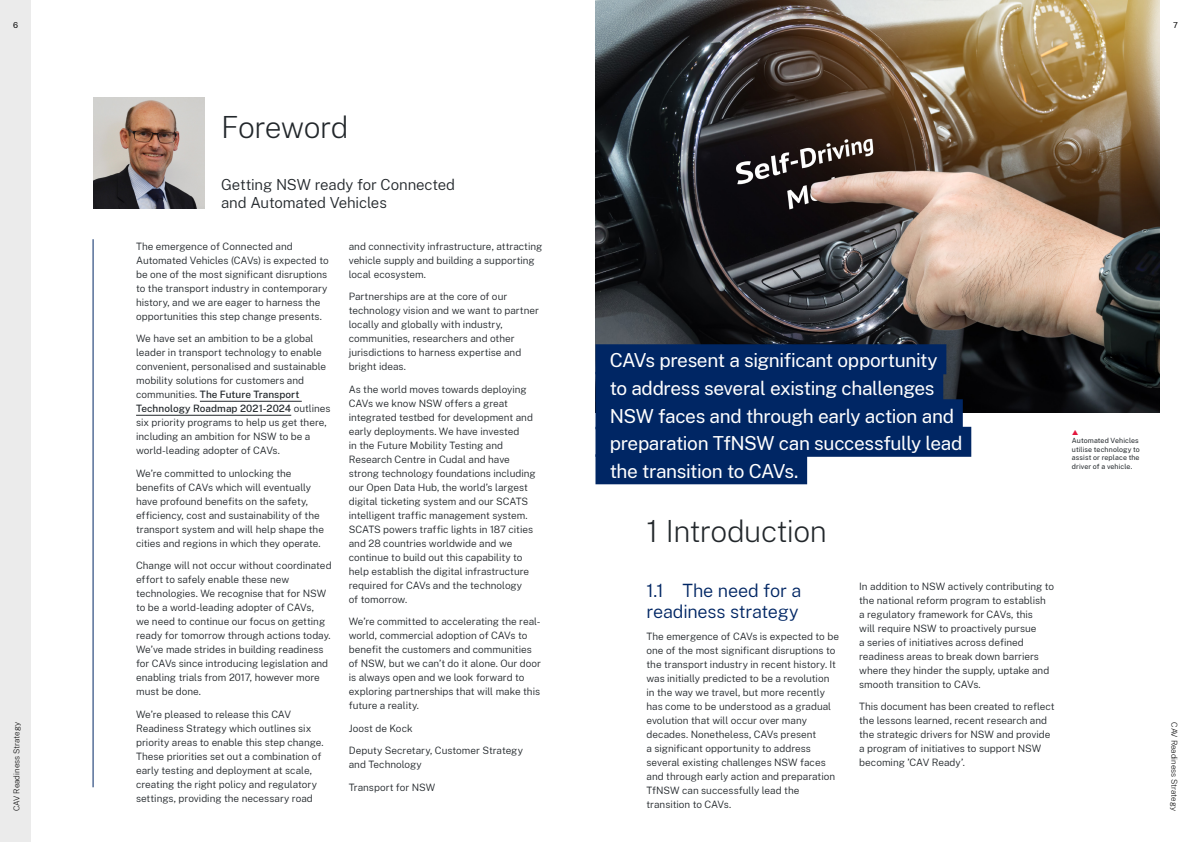
<style>
.page{position:relative;width:1191px;height:842px;background:#fff}
.page>*{position:absolute;margin:0;border:0;box-sizing:border-box;transform-origin:0 0}
.t1{font:200 30px "Public Sans NSW";letter-spacing:-.02em;color:#22272b}
.t2{font:19px/27.5px "Public Sans NSW";letter-spacing:-.02em;color:#fff}
.t3{font:300 18px/21px "Public Sans NSW";letter-spacing:-.01em;color:#002664}
.t4{font:300 15px/18px "Public Sans NSW";letter-spacing:-.01em;color:#22272b}
.t5{font:300 10px/14px "Public Sans NSW";color:#22272b}
.t6{font:200 8px "Public Sans NSW";letter-spacing:-.005em;color:#000}
.t7{font:8px "Public Sans NSW";color:#000}
.t8{font:7px/8.4px "Public Sans NSW";letter-spacing:.015em;color:#22272b}
.s1{font-weight:500}
</style>
<div class="page">
<img style="left:595px;top:0;width:564px;height:412px">
<hr style="left:200px;top:401px;width:102px;height:1px;background:#22272b">
<hr style="left:136px;top:415px;width:155px;height:1px;background:#22272b">
<img style="left:94px;top:97px;width:110px;height:112px">
<hr style="left:93px;top:239px;width:1px;height:548px;background:#002664">
<div style="left:595px;top:344px;width:351px;height:30px;background:#002664"></div>
<div style="left:595px;top:372px;width:348px;height:30px;background:#002664"></div>
<div style="left:595px;top:399px;width:367px;height:30px;background:#002664"></div>
<div style="left:595px;top:427px;width:376px;height:30px;background:#002664"></div>
<div style="left:595px;top:454px;width:212px;height:30px;background:#002664"></div>
<div style="left:0;top:0;width:31px;height:842px;background:#ebebeb"></div>
<p class="t7" style="left:13px;top:20px;width:6px">6</p>
<p class="t6" style="left:11px;top:811px;width:90px;rotate:-90deg">CAV Readiness Strategy</p>
<h1 class="t1" style="left:221px;top:105px;width:129px">Foreword</h1>
<h3 class="t4" style="left:221px;top:174px;width:235px">Getting NSW ready for Connected and Automated Vehicles</h3>
<p class="t5" style="left:136px;top:238px;width:194px">The emergence of Connected and Automated Vehicles (CAVs) is expected to be one of the most significant disruptions to the transport industry in contemporary history, and we are eager to harness the opportunities this step change presents.</p>
<p class="t5" style="left:136px;top:331px;width:196px">We have set an ambition to be a global leader in transport technology to enable convenient, personalised and sustainable mobility solutions for customers and communities. <span class="s1">The Future Transport Technology Roadmap 2021-2024</span> outlines six priority programs to help us get there, including an ambition for NSW to be a world-leading adopter of CAVs.</p>
<p class="t5" style="left:136px;top:465px;width:189px">We’re committed to unlocking the benefits of CAVs which will eventually have profound benefits on the safety, efficiency, cost and sustainability of the transport system and will help shape the cities and regions in which they operate.</p>
<p class="t5" style="left:136px;top:558px;width:197px">Change will not occur without coordinated effort to safely enable these new technologies. We recognise that for NSW to be a world-leading adopter of CAVs,<br>we need to continue our focus on getting ready for tomorrow through actions today.<br>We’ve made strides in building readiness for CAVs since introducing legislation and enabling trials from 2017, however more must be done.</p>
<p class="t5" style="left:136px;top:706px;width:189px">We’re pleased to release this CAV Readiness Strategy which outlines six priority areas to enable this step change.<br>These priorities set out a combination of early testing and deployment at scale, creating the right policy and regulatory settings, providing the necessary road</p>
<p class="t5" style="left:349px;top:238px;width:195px">and connectivity infrastructure, attracting vehicle supply and building a supporting local ecosystem.</p>
<p class="t5" style="left:349px;top:289px;width:192px">Partnerships are at the core of our technology vision and we want to partner locally and globally with industry, communities, researchers and other jurisdictions to harness expertise and bright ideas.</p>
<p class="t5" style="left:349px;top:381px;width:188px">As the world moves towards deploying CAVs we know NSW offers a great integrated testbed for development and early deployments. We have invested<br>in the Future Mobility Testing and Research Centre in Cudal and have strong technology foundations including our Open Data Hub, the world’s largest digital ticketing system and our SCATS intelligent traffic management system.<br>SCATS powers traffic lights in 187 cities and 28 countries worldwide and we continue to build out this capability to help establish the digital infrastructure required for CAVs and the technology<br>of tomorrow.</p>
<p class="t5" style="left:349px;top:614px;width:194px">We’re committed to accelerating the real&shy;world, commercial adoption of CAVs to benefit the customers and communities of NSW, but we can’t do it alone. Our door is always open and we look forward to exploring partnerships that will make this future a reality.</p>
<p class="t5" style="left:349px;top:720px;width:65px">Joost de Kock</p>
<p class="t5" style="left:349px;top:743px;width:176px">Deputy Secretary, Customer Strategy and Technology</p>
<p class="t5" style="left:349px;top:779px;width:88px">Transport for NSW</p>
<p class="t7" style="left:1173px;top:20px;width:6px">7</p>
<h2 class="t2" style="left:609px;top:346px;width:354px">CAVs present a significant opportunity<br>to address several existing challenges NSW faces and through early action and preparation TfNSW can successfully lead the transition to CAVs.</h2>
<h1 class="t1" style="left:646px;top:509px;width:182px">1 Introduction</h1>
<h3 class="t3" style="left:646px;top:578px;width:156px">1.1 The need for a readiness strategy</h3>
<p class="t5" style="left:646px;top:629px;width:194px">The emergence of CAVs is expected to be one of the most significant disruptions to the transport industry in recent history. It was initially predicted to be a revolution in the way we travel, but more recently has come to be understood as a gradual evolution that will occur over many decades. Nonetheless, CAVs present<br>a significant opportunity to address several existing challenges NSW faces and through early action and preparation TfNSW can successfully lead the transition to CAVs.</p>
<p class="t5" style="left:859px;top:578px;width:196px">In addition to NSW actively contributing to the national reform program to establish<br>a regulatory framework for CAVs, this<br>will require NSW to proactively pursue<br>a series of initiatives across defined readiness areas to break down barriers where they hinder the supply, uptake and smooth transition to CAVs.</p>
<p class="t5" style="left:859px;top:699px;width:197px">This document has been created to reflect the lessons learned, recent research and the strategic drivers for NSW and provide a program of initiatives to support NSW becoming ’CAV Ready’.</p>
<p class="t8" style="left:1071px;top:436px;width:70px">Automated Vehicles utilise technology to assist or replace the driver of a vehicle.</p>
<p class="t6" style="left:1180px;top:722px;width:90px;rotate:90deg">CAV Readiness Strategy</p>
</div>
